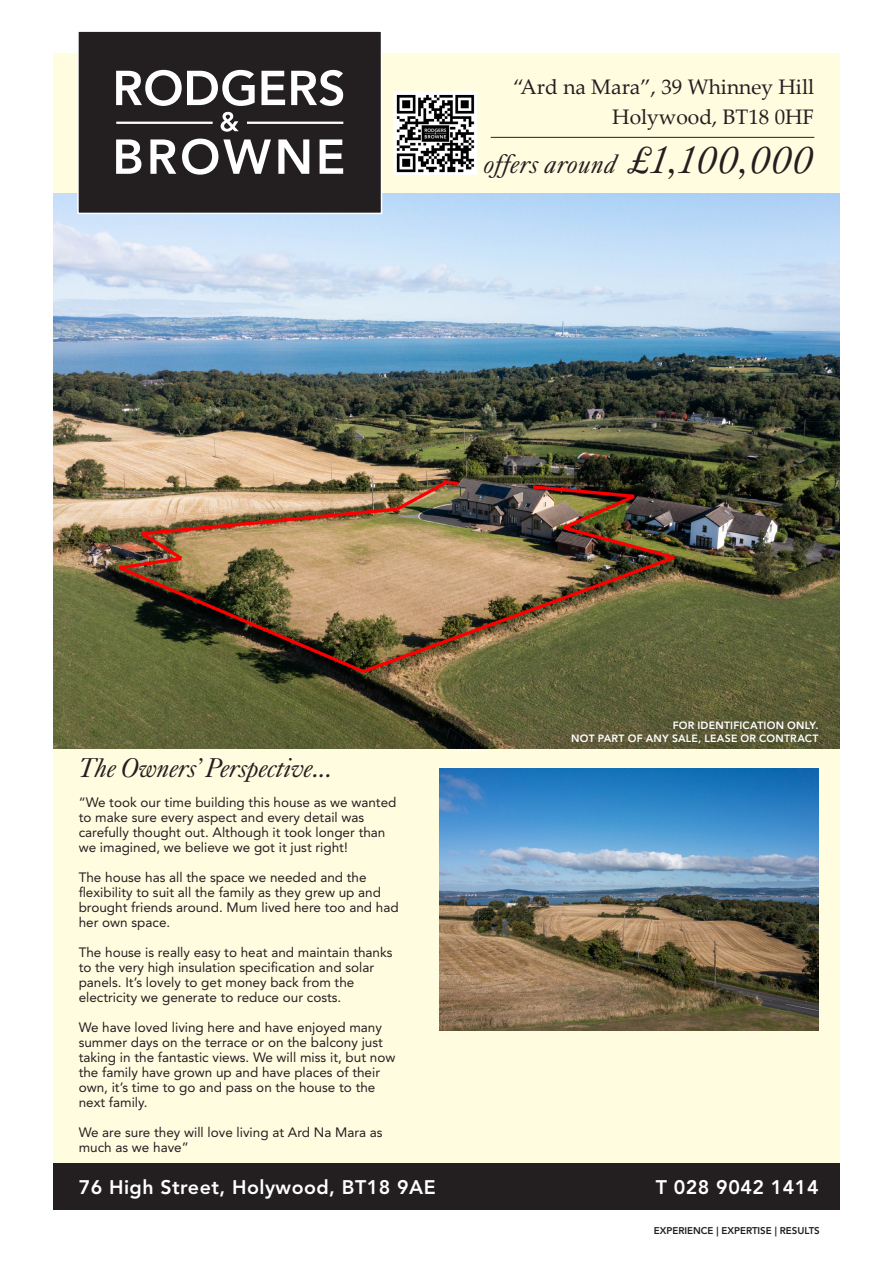
<style>
.page{position:relative;width:893px;height:1263px;background:#fff}
.page>*{position:absolute;margin:0;border:0;box-sizing:border-box;transform-origin:0 0}
.Main_Title{font:italic 27px "Kings Caslon Display Typo";color:#231f20}
.Main_Title-2{font:italic 27px "Kings Caslon Display Typo";letter-spacing:.025em;color:#231f20}
.t1{font:21px "Palatino Linotype";color:#231f20}
.t2{font:800 19.5px "Avenir LT Std";letter-spacing:.025em;color:#fff}
.Main_Title-3{font:13.5px/15px "Avenir LT Std";color:#231f20}
.Body_Text_Title{font:800 10.5px "Avenir LT Std";letter-spacing:.02em;color:#fff}
.Facts_Table_Text{font:800 9.75px "Avenir LT Std";color:#231f20}
.s1{font-size:39px}
</style>
<div class="page">
<div style="left:53px;top:53px;width:787px;height:1157px;background:#fffce0"></div>
<img style="left:53px;top:193px;width:787px;height:555px">
<div style="left:53px;top:1163px;width:787px;height:47px;background:#231f20"></div>
<img style="left:439px;top:769px;width:380px;height:261px">
<div style="left:76px;top:31px;width:307px;height:184px;background:#231f20"></div>
<svg style="left:116px;top:70px;width:227px;height:105px;background:#686666"></svg>
<hr style="left:116px;top:122px;width:97px;height:2px;background:#fff">
<hr style="left:247px;top:122px;width:96px;height:2px;background:#fff">
<hr style="left:491px;top:137px;width:323px;height:1px;background:#231f20">
<img style="left:393px;top:91px;width:83px;height:83px">
<p class="t1" style="left:513px;top:72px;width:303px">“Ard na Mara”, 39 Whinney Hill</p>
<p class="t1" style="left:612px;top:102px;width:204px">Holywood, BT18 0HF</p>
<p class="Main_Title-2" style="left:485px;top:148px;width:331px">offers around <span class="s1">£1,100,000</span></p>
<p class="Main_Title" style="left:79px;top:752px;width:256px">The Owners’ Perspective...</p>
<p class="Main_Title-3" style="left:79px;top:794px;width:319px">“We took our time building this house as we wanted to make sure every aspect and every detail was carefully thought out. Although it took longer than we imagined, we believe we got it just right!</p>
<p class="Main_Title-3" style="left:79px;top:869px;width:321px">The house has all the space we needed and the flexibility to suit all the family as they grew up and brought friends around. Mum lived here too and had her own space.</p>
<p class="Main_Title-3" style="left:79px;top:944px;width:315px">The house is really easy to heat and maintain thanks to the very high insulation specification and solar panels. It’s lovely to get money back from the electricity we generate to reduce our costs.</p>
<p class="Main_Title-3" style="left:79px;top:1019px;width:318px">We have loved living here and have enjoyed many summer days on the terrace or on the balcony just taking in the fantastic views. We will miss it, but now the family have grown up and have places of their own, it’s time to go and pass on the house to the next family.</p>
<p class="Main_Title-3" style="left:79px;top:1124px;width:305px">We are sure they will love living at Ard Na Mara as much as we have”</p>
<p class="Body_Text_Title" style="left:673px;top:719px;width:147px">FOR IDENTIFICATION ONLY.</p>
<p class="Body_Text_Title" style="left:571px;top:732px;width:249px">NOT PART OF ANY SALE, LEASE OR CONTRACT</p>
<p class="t2" style="left:79px;top:1175px;width:359px">76 High Street, Holywood, BT18 9AE</p>
<p class="t2" style="left:656px;top:1175px;width:164px">T 028 9042 1414</p>
<p class="Facts_Table_Text" style="left:654px;top:1225px;width:168px">EXPERIENCE | EXPERTISE | RESULTS</p>
</div>
